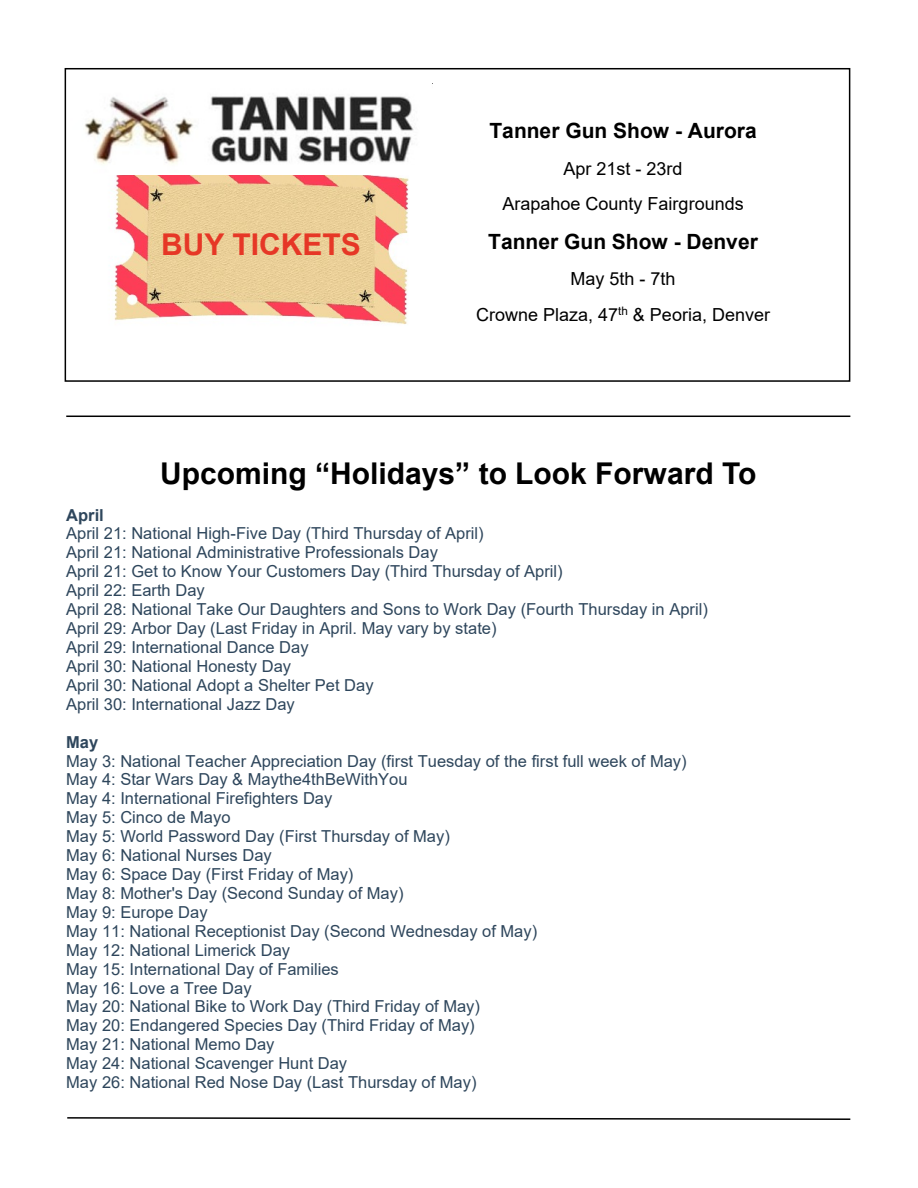
<style>
.page{position:relative;width:918px;height:1188px;background:#fff}
.page>*{position:absolute;margin:0;border:0;box-sizing:border-box;transform-origin:0 0}
.t1{font:700 30px "Arial";color:#000}
.t2{font:700 30px "Arial";color:#e63726}
.t3{font:700 21px "Arial";color:#000}
.t4{font:18px/35.7px "Arial";color:#000;text-align:center}
.t5{font:16.5px/18.9px "Arial";color:#2e465c}
.t6{font:700 16.5px "Arial";color:#2e465c}
</style>
<div class="page">
<svg style="left:67px;top:1117px;width:784px;height:3px"></svg>
<hr style="left:66px;top:416px;width:784px;height:1px;background:#000">
<div style="left:65px;top:68px;width:785px;height:314px;background:#fff;border:2px solid #000"></div>
<img style="left:114px;top:175px;width:295px;height:149px">
<img style="left:84px;top:96px;width:330px;height:68px">
<h1 class="t2" style="left:161px;top:233px;width:201px">BUY TICKETS</h1>
<p class="t3" style="left:489px;top:123px;width:269px">Tanner Gun Show - Aurora</p>
<p class="t4" style="left:502px;top:152px;width:243px">Apr 21st - 23rd<br>Arapahoe County Fairgrounds</p>
<p class="t3" style="left:488px;top:234px;width:271px">Tanner Gun Show - Denver</p>
<p class="t4" style="left:476px;top:263px;width:296px">May 5th - 7th<br>Crowne Plaza, 47<sup>th</sup> &amp; Peoria, Denver</p>
<h1 class="t1" style="left:160px;top:462px;width:598px">Upcoming “Holidays” to Look Forward To</h1>
<p class="t6" style="left:66px;top:509px;width:39px">April</p>
<p class="t5" style="left:66px;top:526px;width:643px">April 21: National High-Five Day (Third Thursday of April)<br>April 21: National Administrative Professionals Day<br>April 21: Get to Know Your Customers Day (Third Thursday of April)<br>April 22: Earth Day<br>April 28: National Take Our Daughters and Sons to Work Day (Fourth Thursday in April)<br>April 29: Arbor Day (Last Friday in April. May vary by state)<br>April 29: International Dance Day<br>April 30: National Honesty Day<br>April 30: National Adopt a Shelter Pet Day<br>April 30: International Jazz Day</p>
<p class="t6" style="left:66px;top:736px;width:34px">May</p>
<p class="t5" style="left:66px;top:753px;width:622px">May 3: National Teacher Appreciation Day (first Tuesday of the first full week of May)<br>May 4: Star Wars Day &amp; Maythe4thBeWithYou<br>May 4: International Firefighters Day<br>May 5: Cinco de Mayo<br>May 5: World Password Day (First Thursday of May)<br>May 6: National Nurses Day<br>May 6: Space Day (First Friday of May)<br>May 8: Mother's Day (Second Sunday of May)<br>May 9: Europe Day<br>May 11: National Receptionist Day (Second Wednesday of May)<br>May 12: National Limerick Day<br>May 15: International Day of Families<br>May 16: Love a Tree Day<br>May 20: National Bike to Work Day (Third Friday of May)<br>May 20: Endangered Species Day (Third Friday of May)<br>May 21: National Memo Day<br>May 24: National Scavenger Hunt Day<br>May 26: National Red Nose Day (Last Thursday of May)</p>
</div>
